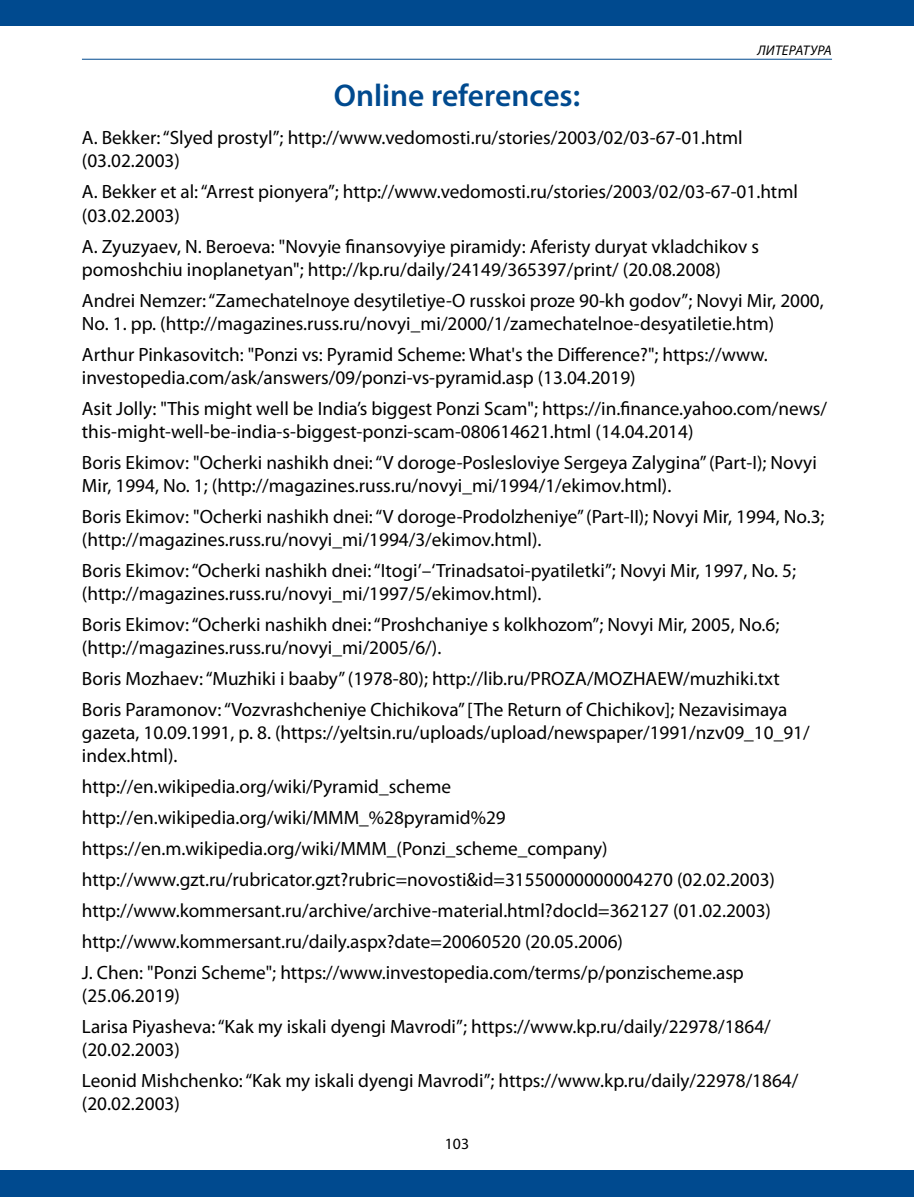
<style>
.page{position:relative;width:914px;height:1197px;background:#fff}
.page>*{position:absolute;margin:0;border:0;box-sizing:border-box;transform-origin:0 0}
.t1{font:600 31.5px "Myriad Pro";color:#004a8f}
.t2{font:19.25px/23.1px "Myriad Pro";color:#000}
.t3{font:15.75px "Myriad Pro";color:#000}
.t4{font:italic 14px "Myriad Pro";letter-spacing:.02em;color:#000}
</style>
<div class="page">
<hr style="left:82px;top:59px;width:750px;height:1px;background:#004a8f">
<div style="left:0;top:1171px;width:914px;height:26px;background:#004a8f"></div>
<div style="left:0;top:0;width:914px;height:26px;background:#004a8f"></div>
<p class="t4" style="left:757px;top:42px;width:76px">Литература</p>
<h1 class="t1" style="left:334px;top:75px;width:248px">Online references:</h1>
<p class="t2" style="left:82px;top:126px;width:662px">A. Bekker: “Slyed prostyl”; http://www.vedomosti.ru/stories/2003/02/03-67-01.html (03.02.2003)</p>
<p class="t2" style="left:82px;top:180px;width:717px">A. Bekker et al: “Arrest pionyera”; http://www.vedomosti.ru/stories/2003/02/03-67-01.html (03.02.2003)</p>
<p class="t2" style="left:82px;top:234px;width:678px">A. Zyuzyaev, N. Beroeva: "Novyie finansovyiye piramidy: Aferisty duryat vkladchikov s pomoshchiu inoplanetyan"; http://kp.ru/daily/24149/365397/print/ (20.08.2008)</p>
<p class="t2" style="left:82px;top:288px;width:743px">Andrei Nemzer: “Zamechatelnoye desytiletiye-O russkoi proze 90-kh godov”; Novyi Mir, 2000,<br>No. 1. pp. (http://magazines.russ.ru/novyi_mi/2000/1/zamechatelnoe-desyatiletie.htm)</p>
<p class="t2" style="left:82px;top:342px;width:687px">Arthur Pinkasovitch: "Ponzi vs: Pyramid Scheme: What's the Difference?"; https://www. investopedia.com/ask/answers/09/ponzi-vs-pyramid.asp (13.04.2019)</p>
<p class="t2" style="left:82px;top:396px;width:746px">Asit Jolly: "This might well be India’s biggest Ponzi Scam"; https://in.finance.yahoo.com/news/ this-might-well-be-india-s-biggest-ponzi-scam-080614621.html (14.04.2014)</p>
<p class="t2" style="left:82px;top:451px;width:736px">Boris Ekimov: "Ocherki nashikh dnei: “V doroge-Poslesloviye Sergeya Zalygina” (Part-I); Novyi<br>Mir, 1994, No. 1; (http://magazines.russ.ru/novyi_mi/1994/1/ekimov.html).</p>
<p class="t2" style="left:82px;top:505px;width:744px">Boris Ekimov: "Ocherki nashikh dnei: “V doroge-Prodolzheniye” (Part-II); Novyi Mir, 1994, No.3; (http://magazines.russ.ru/novyi_mi/1994/3/ekimov.html).</p>
<p class="t2" style="left:82px;top:559px;width:715px">Boris Ekimov: “Ocherki nashikh dnei: “Itogi’–‘Trinadsatoi-pyatiletki”; Novyi Mir, 1997, No. 5; (http://magazines.russ.ru/novyi_mi/1997/5/ekimov.html).</p>
<p class="t2" style="left:82px;top:613px;width:699px">Boris Ekimov: “Ocherki nashikh dnei: “Proshchaniye s kolkhozom”; Novyi Mir, 2005, No.6; (http://magazines.russ.ru/novyi_mi/2005/6/).</p>
<p class="t2" style="left:82px;top:663px;width:707px;line-height:31px">Boris Mozhaev: “Muzhiki i baaby” (1978-80); http://lib.ru/PROZA/MOZHAEW/muzhiki.txt<br>Boris Paramonov: “Vozvrashcheniye Chichikova” [The Return of Chichikov]; Nezavisimaya</p>
<p class="t2" style="left:82px;top:721px;width:729px">gazeta, 10.09.1991, p. 8. (https://yeltsin.ru/uploads/upload/newspaper/1991/nzv09_10_91/ index.html).</p>
<p class="t2" style="left:82px;top:771px;width:694px;line-height:31px">http://en.wikipedia.org/wiki/Pyramid_scheme http://en.wikipedia.org/wiki/MMM_%28pyramid%29 https://en.m.wikipedia.org/wiki/MMM_(Ponzi_scheme_company) http://www.gzt.ru/rubricator.gzt?rubric=novosti&amp;id=31550000000004270 (02.02.2003) http://www.kommersant.ru/archive/archive-material.html?docId=362127 (01.02.2003) http://www.kommersant.ru/daily.aspx?date=20060520 (20.05.2006)<br>J. Chen: "Ponzi Scheme"; https://www.investopedia.com/terms/p/ponzischeme.asp</p>
<p class="t2" style="left:82px;top:980px;width:690px;line-height:31px">(25.06.2019)<br>Larisa Piyasheva: “Kak my iskali dyengi Mavrodi”; https://www.kp.ru/daily/22978/1864/</p>
<p class="t2" style="left:82px;top:1034px;width:718px;line-height:31px">(20.02.2003)<br>Leonid Mishchenko: “Kak my iskali dyengi Mavrodi”; https://www.kp.ru/daily/22978/1864/</p>
<p class="t2" style="left:82px;top:1092px;width:99px">(20.02.2003)</p>
<p class="t3" style="left:445px;top:1134px;width:26px">103</p>
</div>
